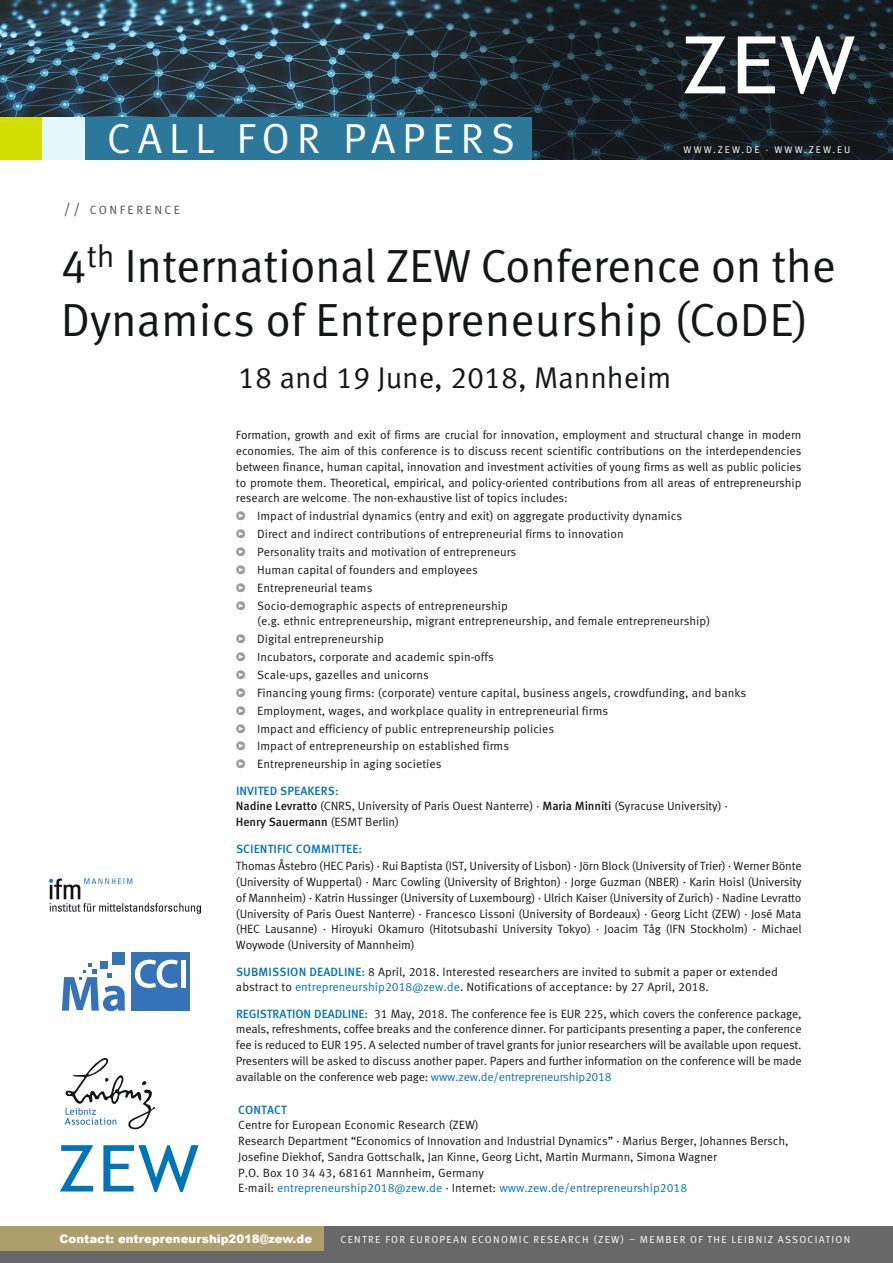
<style>
.page{position:relative;width:893px;height:1263px;background:#fff}
.page>*{position:absolute;margin:0;border:0;box-sizing:border-box;transform-origin:0 0}
.t1{font:46.5px/54px "Meta Pro";letter-spacing:-.01em;color:#151616}
.t2{font:42px "Meta Pro";letter-spacing:.16em;color:#fff}
.t3{font:30px "Meta Pro";letter-spacing:-.005em;color:#151616}
.t4{font:12px/15.8px "Meta Pro";color:#151616}
.t5{font:500 12px "Meta Pro";letter-spacing:.005em;color:#0074b8}
.t6{font:12px "Meta Pro";letter-spacing:.21em;color:#4e4e4d}
.t7{font:900 11.7px "Arial";color:#fff}
.t8{font:10.2px "Meta Pro";letter-spacing:.13em;color:#fff}
.t9{font:9.75px "Meta Pro";letter-spacing:.21em;color:#fff}
.s1{font-size:15px}
.s2{font-family:"Times New Roman"}
.s3{color:#999}
.s4{font-weight:500;color:#0074b8}
.s5{font-weight:500}
.s6{color:#0074b8}
</style>
<div class="page">
<div style="left:0;top:1226px;width:893px;height:37px;background:#686868"></div>
<div style="left:0;top:1226px;width:323px;height:25px;background:#ae9f6e"></div>
<img style="left:0;top:0;width:893px;height:160px">
<svg style="left:684px;top:36px;width:41px;height:57px"></svg>
<svg style="left:738px;top:36px;width:37px;height:57px"></svg>
<svg style="left:781px;top:36px;width:74px;height:58px"></svg>
<div style="left:0;top:117px;width:43px;height:43px;background:#d3dd00"></div>
<div style="left:43px;top:117px;width:42px;height:43px;background:#e1f7f9"></div>
<div style="left:85px;top:117px;width:446px;height:43px;background:#2c789a"></div>
<svg style="left:60px;top:1145px;width:33px;height:46px"></svg>
<svg style="left:103px;top:1145px;width:96px;height:47px"></svg>
<svg style="left:65px;top:1057px;width:90px;height:72px"></svg>
<img style="left:48px;top:878px;width:153px;height:36px">
<div style="left:131px;top:952px;width:59px;height:59px;background:#3572b7"></div>
<svg style="left:135px;top:960px;width:43px;height:28px"></svg>
<div style="left:181px;top:960px;width:5px;height:27px;background:#fff"></div>
<div style="left:112px;top:952px;width:13px;height:13px;background:#3572b7"></div>
<svg style="left:62px;top:963px;width:63px;height:48px"></svg>
<div style="left:100px;top:961px;width:8px;height:7px;background:#3572b7"></div>
<h2 class="t2" style="left:107px;top:111px;width:409px">CALL FOR PAPERS</h2>
<p class="t6" style="left:64px;top:202px;width:118px"><span class="s1">//</span> CONFERENCE</p>
<p class="t9" style="left:684px;top:143px;width:168px">WWW.ZEW.DE · WWW.ZEW.EU</p>
<h1 class="t1" style="left:61px;top:240px;width:777px">4<sup>th</sup> International ZEW Conference on the<br>Dynamics of Entrepreneurship (CoDE)</h1>
<h3 class="t3" style="left:238px;top:359px;width:435px">18 and 19 June, 2018, Mannheim</h3>
<p class="t4" style="left:236px;top:428px;width:567px;text-align:justify">Formation, growth and exit of firms are crucial for innovation, employment and structural change in modern economies. The aim of this conference is to discuss recent scientific contributions on the interdependencies between finance, human capital, innovation and investment activities of young firms as well as public policies to promote them. Theoretical, empirical, and policy-oriented contributions from all areas of entrepreneurship research are welcome<span class="s2">.</span> The non-exhaustive list of topics includes:</p>
<p class="t4" style="left:236px;top:507px;width:448px;line-height:17.9px"><span class="s3">ͮ</span> Impact of industrial dynamics (entry and exit) on aggregate productivity dynamics <span class="s3">ͮ</span> Direct and indirect contributions of entrepreneurial firms to innovation<br><span class="s3">ͮ</span> Personality traits and motivation of entrepreneurs<br><span class="s3">ͮ</span> Human capital of founders and employees<br><span class="s3">ͮ</span> Entrepreneurial teams<br><span class="s3">ͮ</span> Socio-demographic aspects of entrepreneurship</p>
<p class="t4" style="left:236px;top:612px;width:512px;line-height:17.9px;text-indent:21px">(e.g. ethnic entrepreneurship, migrant entrepreneurship, and female entrepreneurship)<br><span class="s3">ͮ</span> Digital entrepreneurship<br><span class="s3">ͮ</span> Incubators, corporate and academic spin-offs<br><span class="s3">ͮ</span> Scale-ups, gazelles and unicorns<br><span class="s3">ͮ</span> Financing young firms: (corporate) venture capital, business angels, crowdfunding, and banks <span class="s3">ͮ</span> Employment, wages, and workplace quality in entrepreneurial firms<br><span class="s3">ͮ</span> Impact and efficiency of public entrepreneurship policies<br><span class="s3">ͮ</span> Impact of entrepreneurship on established firms<br><span class="s3">ͮ</span> Entrepreneurship in aging societies</p>
<p class="t4" style="left:236px;top:783px;width:493px"><span class="s4">INVITED SPEAKERS:<br></span><span class="s5">Nadine Levratto</span> (CNRS, University of Paris Ouest Nanterre) · <span class="s5">Maria Minniti</span> (Syracuse University) ·<br><span class="s5">Henry Sauermann</span> (ESMT Berlin)</p>
<p class="t5" style="left:236px;top:841px;width:128px">SCIENTIFIC COMMITTEE:</p>
<p class="t4" style="left:236px;top:859px;width:567px;text-align:justify">Thomas Åstebro (HEC Paris) · Rui Baptista (IST, University of Lisbon) · Jörn Block (University of Trier) · Werner Bönte (University of Wuppertal) · Marc Cowling (University of Brighton) · Jorge Guzman (NBER) · Karin Hoisl (University of Mannheim) · Katrin Hussinger (University of Luxembourg) · Ulrich Kaiser (University of Zurich) · Nadine Levratto (University of Paris Ouest Nanterre) · Francesco Lissoni (University of Bordeaux) · Georg Licht (ZEW) · José Mata (HEC Lausanne) · Hiroyuki Okamuro (Hitotsubashi University Tokyo) · Joacim Tåg (IFN Stockholm) · Michael Woywode (University of Mannheim)</p>
<p class="t4" style="left:236px;top:964px;width:543px"><span class="s4">SUBMISSION DEADLINE:</span> 8 April, 2018. Interested researchers are invited to submit a paper or extended abstract to <span class="s6">entrepreneurship2018@zew.de</span>. Notifications of acceptance: by 27 April, 2018.</p>
<p class="t4" style="left:236px;top:1006px;width:567px;text-align:justify"><span class="s4">REGISTRATION DEADLINE:</span> 31 May, 2018. The conference fee is EUR 225, which covers the conference package, meals, refreshments, coffee breaks and the conference dinner. For participants presenting a paper, the conference fee is reduced to EUR 195. A selected number of travel grants for junior researchers will be available upon request.<br>Presenters will be asked to discuss another paper. Papers and further information on the conference will be made available on the conference web page: <span class="s6">www.zew.de/entrepreneurship2018</span></p>
<p class="t5" style="left:238px;top:1102px;width:50px">CONTACT</p>
<p class="t4" style="left:238px;top:1118px;width:552px">Centre for European Economic Research (ZEW)<br>Research Department “Economics of Innovation and Industrial Dynamics” · Marius Berger, Johannes Bersch, Josefine Diekhof, Sandra Gottschalk, Jan Kinne, Georg Licht, Martin Murmann, Simona Wagner<br>P.O. Box 10 34 43, 68161 Mannheim, Germany<br>E-mail: <span class="s6">entrepreneurship2018@zew.de</span> · Internet: <span class="s6">www.zew.de/entrepreneurship2018</span></p>
<p class="t8" style="left:341px;top:1233px;width:511px">CENTRE FOR EUROPEAN ECONOMIC RESEARCH (ZEW) – MEMBER OF THE LEIBNIZ ASSOCIATION</p>
<p class="t7" style="left:45px;top:1230px;width:177px">Contact: schroeder@zew.de</p>
<p class="t7" style="left:60px;top:1230px;width:254px">Contact: entrepreneurship2018@zew.de</p>
</div>
